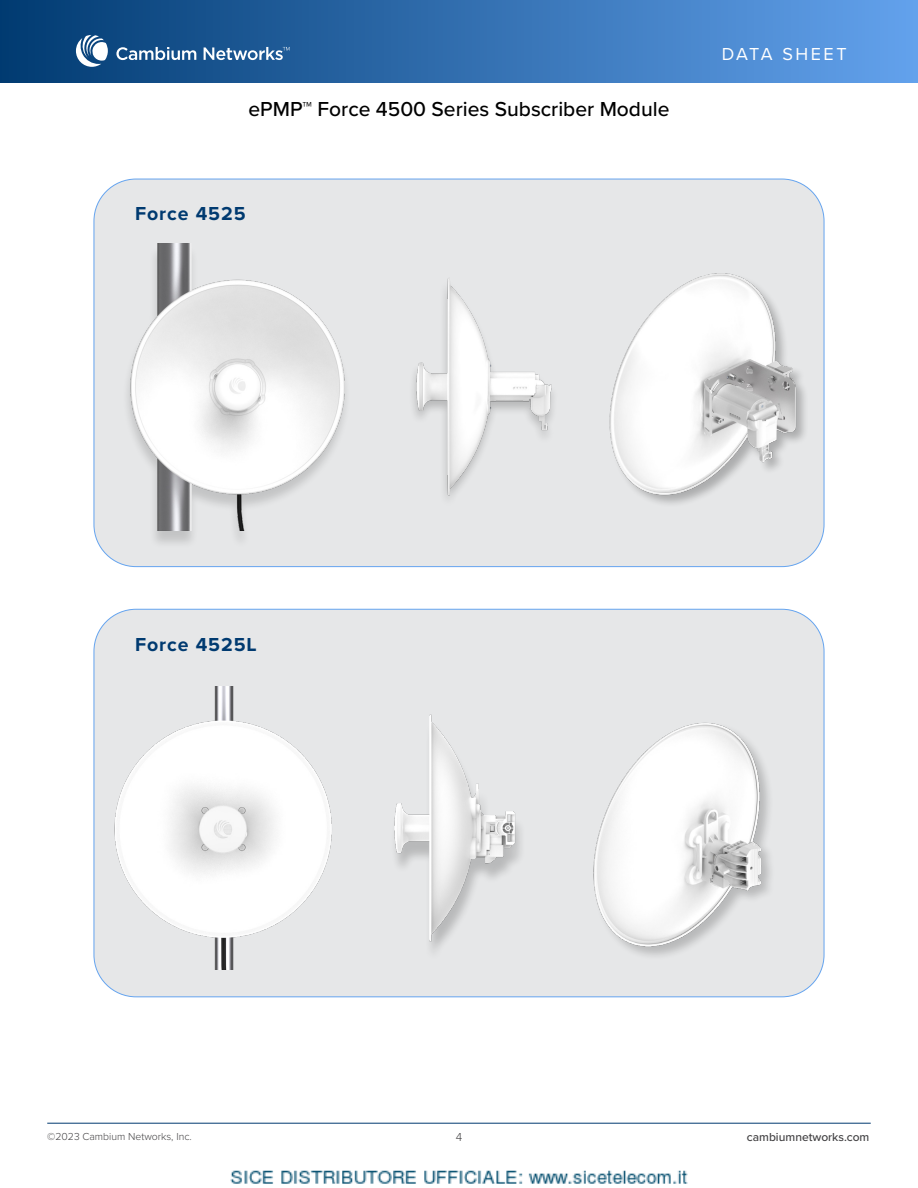
<style>
.page{position:relative;width:918px;height:1188px;background:#fff}
.page>*{position:absolute;margin:0;border:0;box-sizing:border-box;transform-origin:0 0}
.t1{font:500 21px "Proxima Nova";color:#000}
.t2{font:700 19.5px "Proxima Nova";letter-spacing:.05em;color:#003a70}
.t3{font:18px "Proxima Nova";letter-spacing:.14em;color:#fff}
.t4{font:500 12px "Proxima Nova";color:#414042}
.t5{font:300 12px "Proxima Nova";color:#414042}
.t6{font:300 10.5px "Proxima Nova";color:#414042}
</style>
<div class="page">
<hr style="left:47px;top:1123px;width:824px;height:1px;background:#003a70">
<div style="left:0;top:0;width:918px;height:82px;background:linear-gradient(to right,#013b71,#63a2ec)"></div>
<svg style="left:116px;top:47px;width:224px;height:23px;background:#3c6ea1"></svg>
<svg style="left:66px;top:35px;width:42px;height:44px"></svg>
<div style="left:94px;top:179px;width:730px;height:388px;background:#e6e7e8;border-radius:42px"></div>
<div style="left:122px;top:246px;width:230px;height:303px;background:#000;opacity:.15"></div>
<img style="left:125px;top:243px;width:223px;height:287px">
<div style="left:609px;top:273px;width:200px;height:235px;background:#000;opacity:.25"></div>
<img style="left:609px;top:273px;width:190px;height:227px">
<img style="left:413px;top:279px;width:140px;height:219px">
<div style="left:94px;top:609px;width:730px;height:388px;background:#e6e7e8;border-radius:42px"></div>
<img style="left:114px;top:686px;width:218px;height:284px">
<img style="left:394px;top:714px;width:127px;height:237px">
<img style="left:593px;top:722px;width:178px;height:234px">
<img style="left:230px;top:1170px;width:458px;height:14px">
<p class="t1" style="left:249px;top:94px;width:422px">ePMP™ Force 4500 Series Subscriber Module</p>
<p class="t2" style="left:135px;top:199px;width:112px">Force 4525</p>
<p class="t3" style="left:722px;top:41px;width:126px">DATA SHEET</p>
<p class="t2" style="left:135px;top:630px;width:123px">Force 4525L</p>
<p class="t6" style="left:47px;top:1128px;width:146px">©2023 Cambium Networks, Inc.</p>
<p class="t5" style="left:456px;top:1128px;width:8px">4</p>
<p class="t4" style="left:747px;top:1128px;width:124px">cambiumnetworks.com</p>
</div>
